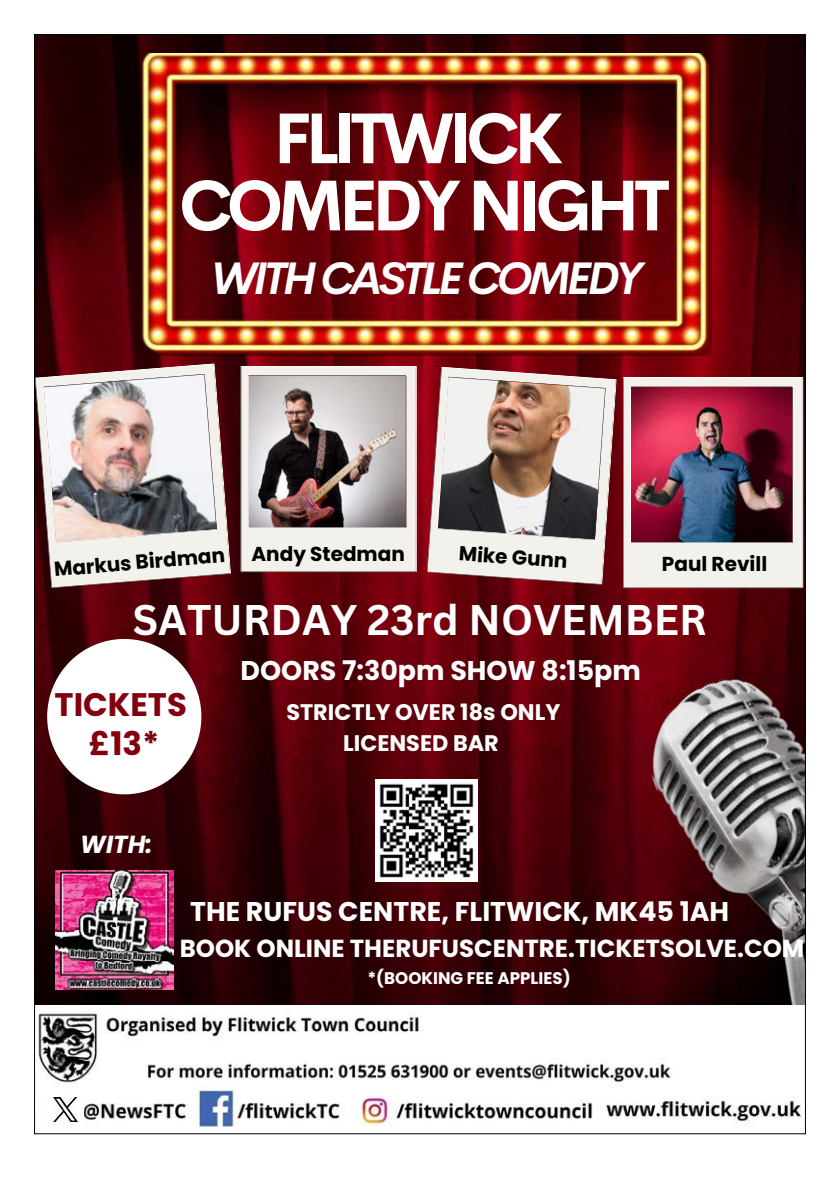
<style>
.page{position:relative;width:840px;height:1191px;background:#fff}
.page>*{position:absolute;margin:0;border:0;box-sizing:border-box;transform-origin:0 0}
.t1{font:700 70.4px/67.2px "Cerebri Sans";letter-spacing:-.085em;color:#fff;text-align:center}
.t2{font:italic 700 44.8px "Cerebri Sans";letter-spacing:-.085em;color:#fff}
.t3{font:700 41.6px "Canva Sans";color:#fff}
.t4{font:700 32.6px/39.6px "Poppins";color:#81010f;text-align:center}
.t5{font:700 27px "Poppins";color:#fff}
.t6{font:700 24.6px "Poppins";color:#fff}
.t7{font:italic 700 24.6px "Poppins";color:#fff}
.t8{font:700 22.4px/31.4px "Poppins";color:#fff;text-align:center}
.t9{font:700 20.2px "Poppins";color:#000}
.t10{font:700 16.8px "Poppins";color:#fff}
</style>
<div class="page">
<img style="left:36px;top:36px;width:767px;height:969px">
<img style="left:135px;top:54px;width:576px;height:302px">
<img style="left:629px;top:657px;width:174px;height:348px">
<svg style="left:36px;top:573px;width:195px;height:15px;background:#9c7072"></svg>
<img style="left:36px;top:363px;width:195px;height:210px">
<img style="left:240px;top:366px;width:176px;height:206px">
<svg style="left:426px;top:367px;width:190px;height:217px"></svg>
<img style="left:38px;top:1013px;width:764px;height:114px">
<img style="left:55px;top:870px;width:118px;height:119px">
<svg style="left:47px;top:639px;width:154px;height:155px"></svg>
<img style="left:622px;top:377px;width:180px;height:211px">
<div style="left:47px;top:1091px;width:36px;height:43px;background:#fff"></div>
<img style="left:54px;top:1097px;width:23px;height:24px">
<img style="left:376px;top:779px;width:101px;height:102px">
<h1 class="t1" style="left:179px;top:99px;width:492px">FLITWICK<br>COMEDY NIGHT</h1>
<h2 class="t2" style="left:211px;top:242px;width:433px">WITH CASTLE COMEDY</h2>
<p class="t9" style="left:53px;top:558px;width:173px;rotate:-5deg">Markus Birdman</p>
<p class="t9" style="left:251px;top:542px;width:155px">Andy Stedman</p>
<p class="t9" style="left:459px;top:542px;width:110px;rotate:4deg">Mike Gunn</p>
<h3 class="t3" style="left:133px;top:595px;width:575px">SATURDAY 23rd NOVEMBER</h3>
<p class="t5" style="left:240px;top:655px;width:401px">DOORS 7:30pm SHOW 8:15pm</p>
<p class="t9" style="left:661px;top:552px;width:107px">Paul Revill</p>
<p class="t4" style="left:55px;top:684px;width:134px">TICKETS £13*</p>
<p class="t7" style="left:80px;top:830px;width:74px">WITH:</p>
<p class="t8" style="left:286px;top:696px;width:275px">STRICTLY OVER 18s ONLY<br>LICENSED BAR</p>
<p class="t5" style="left:190px;top:896px;width:540px">THE RUFUS CENTRE, FLITWICK, MK45 1AH</p>
<p class="t6" style="left:180px;top:934px;width:625px">BOOK ONLINE THERUFUSCENTRE.TICKETSOLVE.COM</p>
<p class="t10" style="left:367px;top:968px;width:205px">*(BOOKING FEE APPLIES)</p>
</div>
